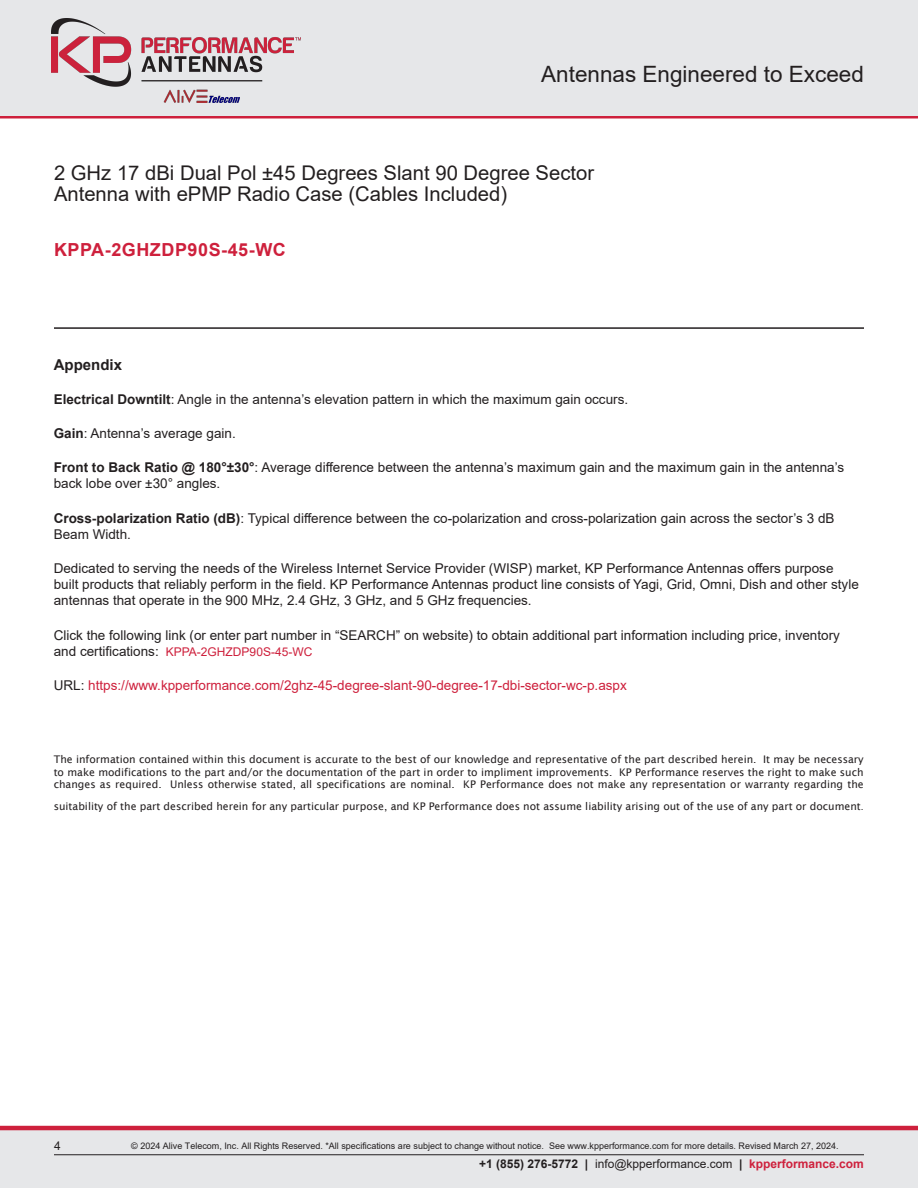
<style>
.page{position:relative;width:918px;height:1188px;background:#fff}
.page>*{position:absolute;margin:0;border:0;box-sizing:border-box;transform-origin:0 0}
.t1{font:22.5px "Arial";color:#231f20}
.Web_Description_Para{font:20.25px/21px "Arial";color:#231f20}
.PN{font:700 18px "Arial";letter-spacing:.03em;color:#ce203c}
.Marketing_and_URL{font:700 15px "Arial";color:#231f20}
.Marketing_and_URL-2{font:13.5px/16.2px "Arial";color:#231f20}
.Marketing_and_URL-3{font:13.5px "Arial";color:#ce203c}
.t2{font:12px "Arial";color:#231f20}
.Marketing_and_URL-4{font:12px "Arial";color:#ce203c}
.t3{font:10.5px/12.6px "Lucida Sans";color:#231f20;text-align:justify}
.t4{font:9px "Arial";color:#231f20}
.s1{font-weight:700}
.s2{font-size:13.5px;color:#231f20}
.s3{color:#231f20}
.s4{font-size:9px}
.s5{font-weight:700;color:#ce203c}
</style>
<div class="page">
<div style="left:0;top:1130px;width:918px;height:58px;background:#e6e7e9"></div>
<hr style="left:0;top:1126px;width:918px;height:4px;background:#ce203c">
<hr style="left:0;top:114px;width:918px;height:4px;background:#ce203c">
<hr style="left:54px;top:1154px;width:810px;height:1px;background:#231f20">
<hr style="left:54px;top:327px;width:810px;height:2px;background:#231f20">
<div style="left:0;top:0;width:918px;height:116px;background:#e6e7e9"></div>
<img style="left:51px;top:19px;width:250px;height:83px">
<h1 class="t1" style="left:541px;top:58px;width:324px">Antennas Engineered to Exceed</h1>
<h1 class="Web_Description_Para" style="left:54px;top:163px;width:542px">2 GHz 17 dBi Dual Pol ±45 Degrees Slant 90 Degree Sector<br>Antenna with ePMP Radio Case (Cables Included)</h1>
<p class="PN" style="left:54px;top:237px;width:233px">KPPA-2GHZDP90S-45-WC</p>
<p class="Marketing_and_URL" style="left:54px;top:354px;width:70px">Appendix</p>
<p class="Marketing_and_URL-2" style="left:54px;top:391px;width:576px"><span class="s1">Electrical Downtilt</span>: Angle in the antenna’s elevation pattern in which the maximum gain occurs.</p>
<p class="Marketing_and_URL-2" style="left:54px;top:425px;width:184px"><span class="s1">Gain</span>: Antenna’s average gain.</p>
<p class="Marketing_and_URL-2" style="left:54px;top:459px;width:792px"><span class="s1">Front to Back Ratio @ 180°±30°</span>: Average difference between the antenna’s maximum gain and the maximum gain in the antenna’s back lobe over ±30° angles.</p>
<p class="Marketing_and_URL-2" style="left:54px;top:510px;width:782px"><span class="s1">Cross-polarization Ratio (dB)</span>: Typical difference between the co-polarization and cross-polarization gain across the sector’s 3 dB<br>Beam Width.</p>
<p class="Marketing_and_URL-2" style="left:54px;top:560px;width:807px">Dedicated to serving the needs of the Wireless Internet Service Provider (WISP) market, KP Performance Antennas offers purpose built products that reliably perform in the field. KP Performance Antennas product line consists of Yagi, Grid, Omni, Dish and other style antennas that operate in the 900 MHz, 2.4 GHz, 3 GHz, and 5 GHz frequencies.</p>
<p class="Marketing_and_URL-2" style="left:54px;top:627px;width:788px">Click the following link (or enter part number in “SEARCH” on website) to obtain additional part information including price, inventory</p>
<p class="Marketing_and_URL-4" style="left:54px;top:643px;width:260px"><span class="s2">and certifications:</span> KPPA-2GHZDP90S-45-WC</p>
<p class="Marketing_and_URL-3" style="left:54px;top:676px;width:575px"><span class="s3">URL:</span> https://www.kpperformance.com/2ghz-45-degree-slant-90-degree-17-dbi-sector-wc-p.aspx</p>
<p class="t3" style="left:54px;top:753px;width:811px">The information contained within this document is accurate to the best of our knowledge and representative of the part described herein. It may be necessary to make modifications to the part and/or the documentation of the part in order to impliment improvements. KP Performance reserves the right to make such changes as required. Unless otherwise stated, all specifications are nominal. KP Performance does not make any representation or warranty regarding the</p>
<p class="t3" style="left:54px;top:800px;width:811px">suitability of the part described herein for any particular purpose, and KP Performance does not assume liability arising out of the use of any part or document<span class="s4">.</span></p>
<p class="t2" style="left:54px;top:1137px;width:8px">4</p>
<p class="t4" style="left:131px;top:1140px;width:709px">© 2024 Alive Telecom, Inc. All Rights Reserved. *All specifications are subject to change without notice. See www.kpperformance.com for more details. Revised March 27, 2024.</p>
<p class="t2" style="left:479px;top:1156px;width:386px"><span class="s1">+1 (855) 276-5772 |</span> info@kpperformance.com <span class="s1">|</span> <span class="s5">kpperformance.com</span></p>
</div>
